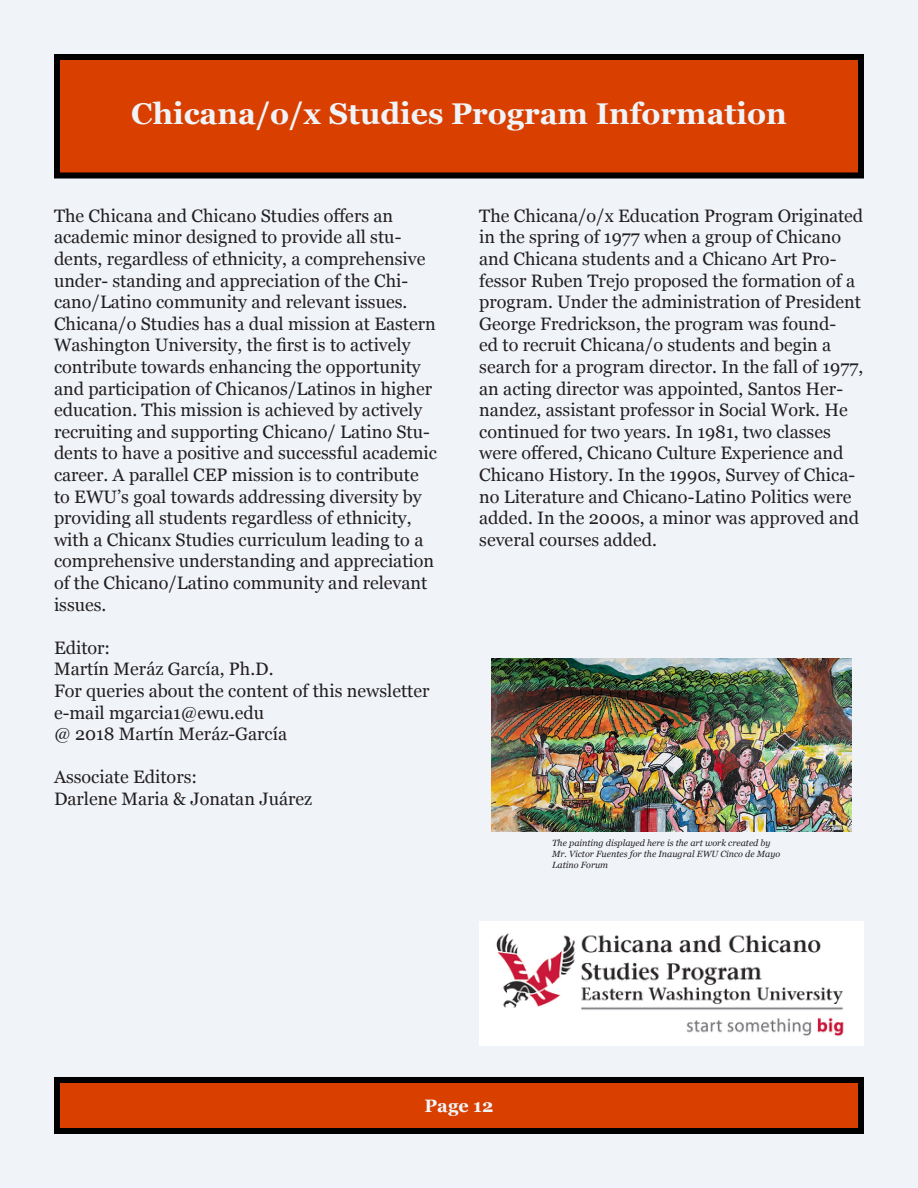
<style>
.page{position:relative;width:918px;height:1188px;background:#f0f4f9}
.page>*{position:absolute;margin:0;border:0;box-sizing:border-box;transform-origin:0 0}
.t1{font:700 30px "Georgia";color:#f0f4f9}
.t2{font:18px/21.6px "Georgia";color:#231f20}
.t3{font:700 18px "Georgia";color:#f0f4f9}
.t4{font:italic 9px/10.8px "Georgia";color:#231f20}
</style>
<div class="page">
<img style="left:479px;top:922px;width:385px;height:123px">
<div style="left:54px;top:54px;width:810px;height:124px;background:#d94000;border:6px solid #000"></div>
<div style="left:54px;top:1077px;width:810px;height:57px;background:#d94000;border:6px solid #000"></div>
<img style="left:492px;top:659px;width:360px;height:172px">
<p class="t1" style="left:131px;top:91px;width:657px">Chicana/o/x Studies Program Information</p>
<p class="t2" style="left:54px;top:204px;width:385px">The Chicana and Chicano Studies offers an academic minor designed to provide all stu&shy;dents, regardless of ethnicity, a comprehensive under- standing and appreciation of the Chi&shy;cano/Latino community and relevant issues.<br>Chicana/o Studies has a dual mission at Eastern Washington University, the first is to actively contribute towards enhancing the opportunity and participation of Chicanos/Latinos in higher education. This mission is achieved by actively recruiting and supporting Chicano/ Latino Stu&shy;dents to have a positive and successful academic career. A parallel CEP mission is to contribute to EWU’s goal towards addressing diversity by providing all students regardless of ethnicity, with a Chicanx Studies curriculum leading to a comprehensive understanding and appreciation of the Chicano/Latino community and relevant issues.</p>
<p class="t2" style="left:54px;top:636px;width:58px">Editor:</p>
<p class="t2" style="left:54px;top:658px;width:221px">Martín Meráz García, Ph.D.</p>
<p class="t2" style="left:54px;top:679px;width:377px">For queries about the content of this newsletter e-mail mgarcia1@ewu.edu</p>
<p class="t2" style="left:54px;top:723px;width:235px">@ 2018 Martín Meráz-García</p>
<p class="t2" style="left:54px;top:766px;width:145px">Associate Editors:</p>
<p class="t2" style="left:54px;top:787px;width:260px">Darlene Maria &amp; Jonatan Juárez</p>
<p class="t2" style="left:479px;top:204px;width:386px">The Chicana/o/x Education Program Originated in the spring of 1977 when a group of Chicano and Chicana students and a Chicano Art Pro&shy;fessor Ruben Trejo proposed the formation of a program. Under the administration of President George Fredrickson, the program was found-<br>ed to recruit Chicana/o students and begin a search for a program director. In the fall of 1977, an acting director was appointed, Santos Her&shy;nandez, assistant professor in Social Work. He continued for two years. In 1981, two classes were offered, Chicano Culture Experience and Chicano History. In the 1990s, Survey of Chica&shy;no Literature and Chicano-Latino Politics were added. In the 2000s, a minor was approved and several courses added.</p>
<p class="t4" style="left:552px;top:837px;width:230px">The painting displayed here is the art work created by<br>Mr. Victor Fuentes for the Inaugral EWU Cinco de Mayo<br>Latino Forum</p>
<p class="t3" style="left:425px;top:1092px;width:70px">Page 12</p>
</div>
